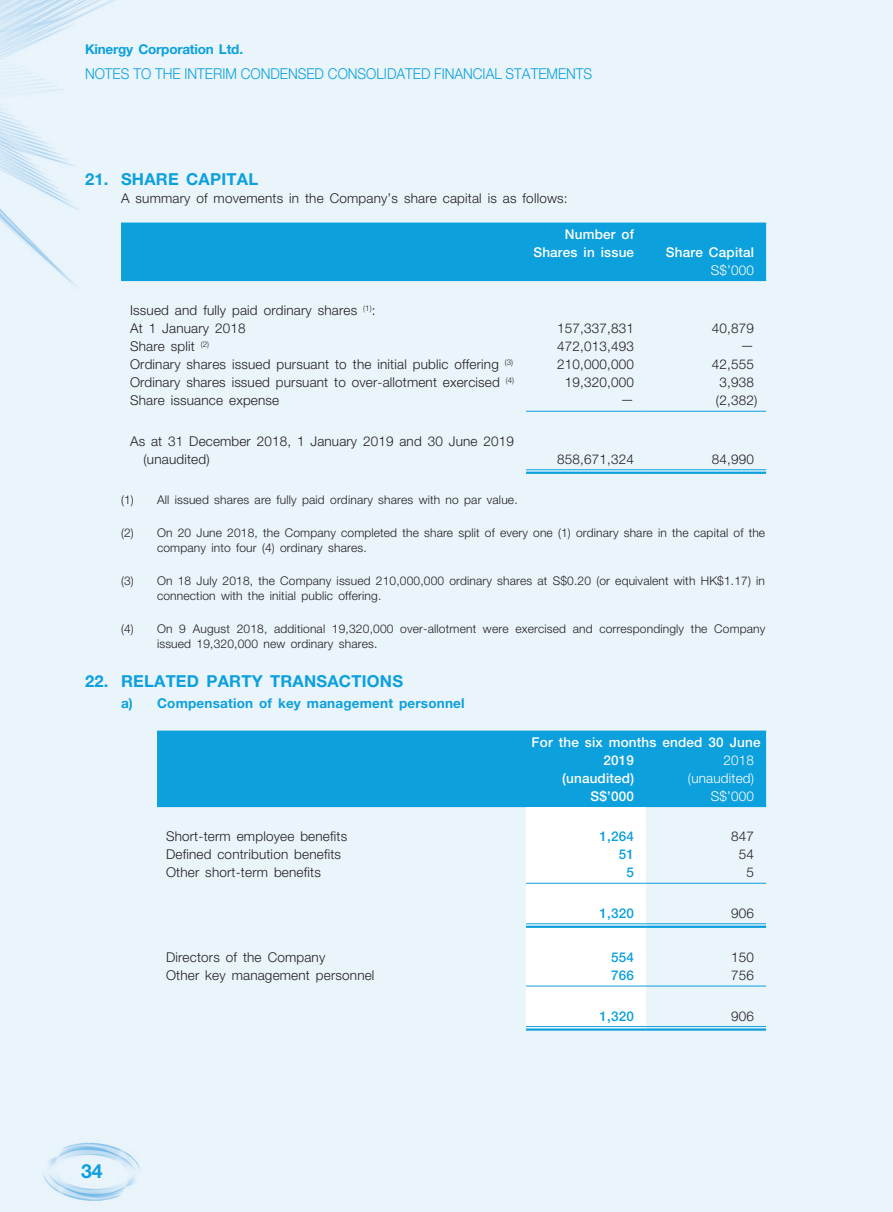
<style>
.page{position:relative;width:893px;height:1212px;background:#e9f4fb}
.page>*{position:absolute;margin:0;border:0;box-sizing:border-box;transform-origin:0 0}
.t1{font:700 19.5px "Helvetica Neue LT Std";color:#0ca0dc}
._03_H1{font:700 16.5px "Helvetica Neue LT Std";letter-spacing:.015em;color:#0ca0dc}
.t2{font:300 15px "Helvetica Neue LT Std";color:#0ca0dc;scale:.92 1}
._15_Table_Stub{font:300 13.5px/18px "Helvetica Neue LT Std";letter-spacing:.015em;color:#231f20}
._01_Body_Text{font:300 13.5px "Helvetica Neue LT Std";letter-spacing:.015em;color:#231f20}
._01_Body_Text-2{font:500 13.5px/18px "Helvetica Neue LT Std";letter-spacing:.015em;color:#fff;text-align:right}
._04___H2{font:700 13.5px "Helvetica Neue LT Std";letter-spacing:.015em;color:#0ca0dc}
._01_Body_Text-3{font:300 13.5px "Helvetica Neue LT Std";letter-spacing:.015em;color:#fff}
._01_Body_Text-4{font:500 13.5px "Helvetica Neue LT Std";letter-spacing:.015em;color:#0ca0dc}
._04___H2-2{font:700 13.5px "Helvetica Neue LT Std";letter-spacing:-.015em;color:#0ca0dc}
._02_Note_Text{font:300 12px/15px "Helvetica Neue LT Std";letter-spacing:.015em;color:#231f20}
</style>
<div class="page">
<div style="left:121px;top:223px;width:645px;height:58px;background:#0ca0dc"></div>
<hr style="left:526px;top:411px;width:120px;height:1px;background:#0ca0dc">
<hr style="left:646px;top:411px;width:120px;height:1px;background:#0ca0dc">
<hr style="left:526px;top:469px;width:120px;height:1px;background:#0ca0dc">
<hr style="left:526px;top:472px;width:120px;height:2px;background:#0ca0dc">
<hr style="left:646px;top:469px;width:120px;height:1px;background:#0ca0dc">
<hr style="left:646px;top:472px;width:120px;height:2px;background:#0ca0dc">
<div style="left:157px;top:730px;width:609px;height:77px;background:#0ca0dc"></div>
<svg style="left:526px;top:807px;width:120px;height:221px"></svg>
<hr style="left:526px;top:883px;width:120px;height:1px;background:#0ca0dc">
<hr style="left:646px;top:883px;width:120px;height:1px;background:#0ca0dc">
<hr style="left:526px;top:923px;width:120px;height:1px;background:#0ca0dc">
<hr style="left:526px;top:926px;width:120px;height:2px;background:#0ca0dc">
<hr style="left:646px;top:923px;width:120px;height:1px;background:#0ca0dc">
<hr style="left:646px;top:926px;width:120px;height:2px;background:#0ca0dc">
<hr style="left:526px;top:986px;width:120px;height:1px;background:#0ca0dc">
<hr style="left:646px;top:986px;width:120px;height:1px;background:#0ca0dc">
<hr style="left:526px;top:1026px;width:120px;height:1px;background:#0ca0dc">
<hr style="left:526px;top:1028px;width:120px;height:3px;background:#0ca0dc">
<hr style="left:646px;top:1026px;width:120px;height:1px;background:#0ca0dc">
<hr style="left:646px;top:1028px;width:120px;height:3px;background:#0ca0dc">
<p class="_04___H2-2" style="left:85px;top:41px;width:160px">Kinergy Corporation Ltd.</p>
<p class="t2" style="left:85px;top:65px;width:553px">NOTES TO THE INTERIM CONDENSED CONSOLIDATED FINANCIAL STATEMENTS</p>
<p class="_03_H1" style="left:85px;top:169px;width:175px">21. SHARE CAPITAL</p>
<p class="_01_Body_Text" style="left:121px;top:190px;width:448px">A summary of movements in the Company’s share capital is as follows:</p>
<p class="_01_Body_Text-2" style="left:533px;top:225px;width:102px">Number of<br>Shares in issue</p>
<p class="_01_Body_Text-2" style="left:666px;top:243px;width:90px">Share Capital</p>
<p class="_01_Body_Text-3" style="left:711px;top:262px;width:45px">S$’000</p>
<p class="_15_Table_Stub" style="left:130px;top:301px;width:247px">Issued and fully paid ordinary shares <sup>(1)</sup>:</p>
<p class="_15_Table_Stub" style="left:130px;top:319px;width:117px">At 1 January 2018</p>
<p class="_01_Body_Text" style="left:557px;top:320px;width:78px">157,337,831</p>
<p class="_01_Body_Text" style="left:712px;top:320px;width:44px">40,879</p>
<p class="_15_Table_Stub" style="left:130px;top:337px;width:81px">Share split <sup>(2)</sup></p>
<p class="_01_Body_Text" style="left:557px;top:338px;width:78px">472,013,493</p>
<p class="_01_Body_Text" style="left:741px;top:337px;width:15px">—</p>
<p class="_15_Table_Stub" style="left:130px;top:355px;width:385px">Ordinary shares issued pursuant to the initial public offering <sup>(3)</sup></p>
<p class="_01_Body_Text" style="left:557px;top:356px;width:78px">210,000,000</p>
<p class="_01_Body_Text" style="left:712px;top:356px;width:44px">42,555</p>
<p class="_15_Table_Stub" style="left:130px;top:373px;width:386px">Ordinary shares issued pursuant to over-allotment exercised <sup>(4)</sup></p>
<p class="_01_Body_Text" style="left:565px;top:374px;width:71px">19,320,000</p>
<p class="_01_Body_Text" style="left:720px;top:374px;width:36px">3,938</p>
<p class="_15_Table_Stub" style="left:130px;top:391px;width:151px">Share issuance expense</p>
<p class="_01_Body_Text" style="left:621px;top:391px;width:15px">—</p>
<p class="_01_Body_Text" style="left:716px;top:392px;width:43px">(2,382)</p>
<p class="_15_Table_Stub" style="left:144px;top:432px;width:372px;text-indent:-14px">As at 31 December 2018, 1 January 2019 and 30 June 2019 (unaudited)</p>
<p class="_01_Body_Text" style="left:557px;top:451px;width:78px">858,671,324</p>
<p class="_01_Body_Text" style="left:712px;top:451px;width:44px">84,990</p>
<p class="_02_Note_Text" style="left:121px;top:492px;width:398px">(1) All issued shares are fully paid ordinary shares with no par value.</p>
<p class="_02_Note_Text" style="left:157px;top:525px;width:610px;text-indent:-36px">(2) On 20 June 2018, the Company completed the share split of every one (1) ordinary share in the capital of the company into four (4) ordinary shares.</p>
<p class="_02_Note_Text" style="left:157px;top:573px;width:609px;text-indent:-36px">(3) On 18 July 2018, the Company issued 210,000,000 ordinary shares at S$0.20 (or equivalent with HK$1.17) in connection with the initial public offering.</p>
<p class="_02_Note_Text" style="left:157px;top:621px;width:610px;text-indent:-36px">(4) On 9 August 2018, additional 19,320,000 over-allotment were exercised and correspondingly the Company issued 19,320,000 new ordinary shares.</p>
<p class="_03_H1" style="left:85px;top:671px;width:320px">22. RELATED PARTY TRANSACTIONS</p>
<p class="_04___H2" style="left:121px;top:695px;width:345px">a) Compensation of key management personnel</p>
<p class="_01_Body_Text-2" style="left:532px;top:733px;width:230px">For the six months ended 30 June</p>
<p class="_01_Body_Text-2" style="left:603px;top:751px;width:32px">2019</p>
<p class="_01_Body_Text-3" style="left:723px;top:752px;width:32px">2018</p>
<p class="_01_Body_Text-2" style="left:562px;top:769px;width:73px">(unaudited)</p>
<p class="_01_Body_Text-3" style="left:688px;top:770px;width:68px">(unaudited)</p>
<p class="_01_Body_Text-2" style="left:591px;top:787px;width:45px">S$’000</p>
<p class="_01_Body_Text-3" style="left:711px;top:788px;width:45px">S$’000</p>
<p class="_15_Table_Stub" style="left:166px;top:827px;width:183px">Short-term employee benefits</p>
<p class="_01_Body_Text-4" style="left:600px;top:828px;width:36px">1,264</p>
<p class="_01_Body_Text" style="left:731px;top:828px;width:24px">847</p>
<p class="_15_Table_Stub" style="left:166px;top:845px;width:177px">Defined contribution benefits</p>
<p class="_01_Body_Text-4" style="left:619px;top:846px;width:17px">51</p>
<p class="_01_Body_Text" style="left:739px;top:846px;width:17px">54</p>
<p class="_15_Table_Stub" style="left:166px;top:863px;width:156px">Other short-term benefits</p>
<p class="_01_Body_Text-4" style="left:627px;top:864px;width:9px">5</p>
<p class="_01_Body_Text" style="left:747px;top:864px;width:9px">5</p>
<p class="_01_Body_Text-4" style="left:600px;top:905px;width:36px">1,320</p>
<p class="_01_Body_Text" style="left:731px;top:905px;width:24px">906</p>
<p class="_15_Table_Stub" style="left:166px;top:948px;width:161px">Directors of the Company</p>
<p class="_01_Body_Text-4" style="left:611px;top:949px;width:24px">554</p>
<p class="_01_Body_Text" style="left:731px;top:949px;width:24px">150</p>
<p class="_15_Table_Stub" style="left:166px;top:966px;width:210px">Other key management personnel</p>
<p class="_01_Body_Text-4" style="left:611px;top:967px;width:24px">766</p>
<p class="_01_Body_Text" style="left:731px;top:967px;width:24px">756</p>
<p class="_01_Body_Text-4" style="left:600px;top:1008px;width:36px">1,320</p>
<p class="_01_Body_Text" style="left:731px;top:1008px;width:24px">906</p>
<h1 class="t1" style="left:81px;top:1159px;width:23px">34</h1>
</div>
